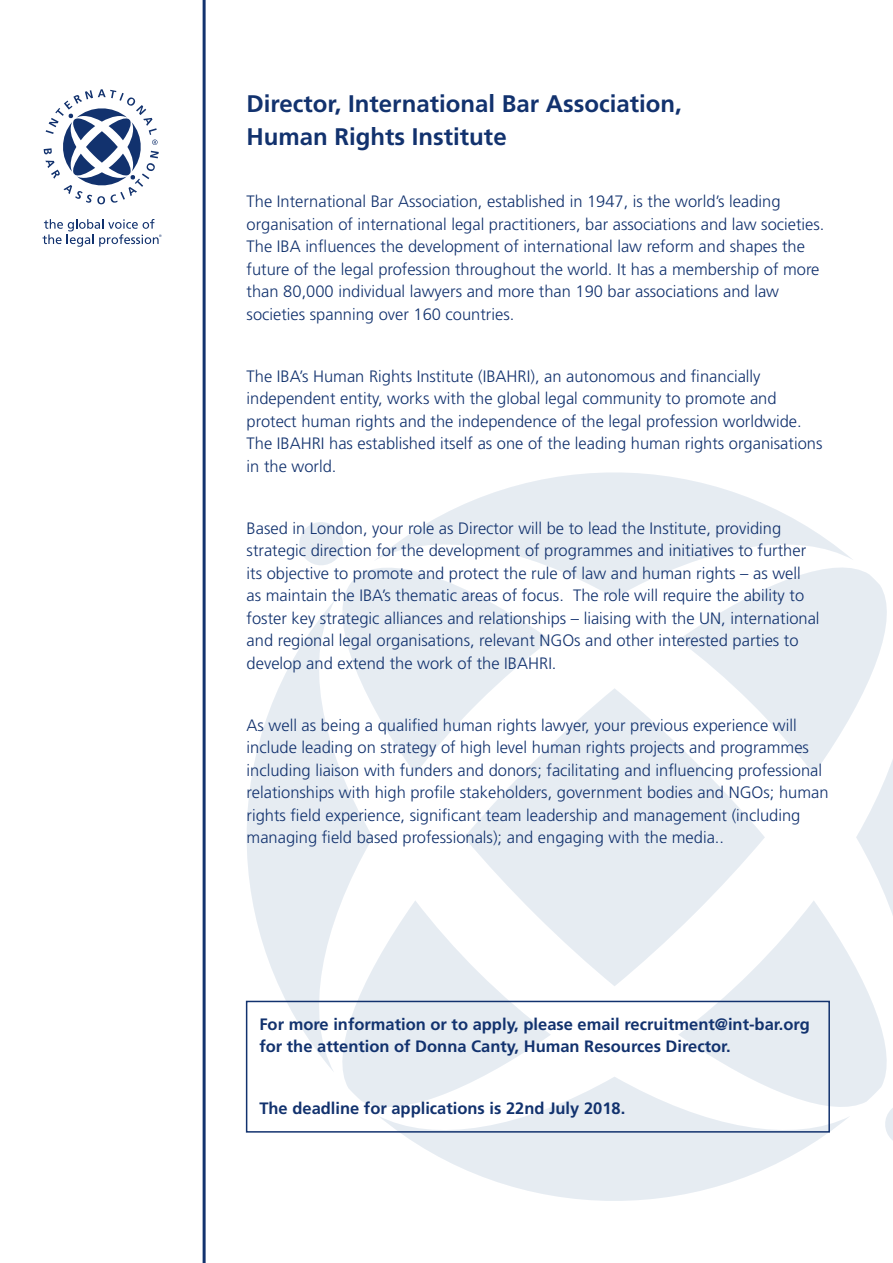
<style>
.page{position:relative;width:893px;height:1263px;background:#fff}
.page>*{position:absolute;margin:0;border:0;box-sizing:border-box;transform-origin:0 0}
.t1{font:700 24px/33px "Frutiger";color:#12326e}
.t2{font:300 16.5px/22.5px "Frutiger";color:#12326e}
.t3{font:700 16.5px/22.5px "Frutiger";color:#12326e}
</style>
<div class="page">
<svg style="left:44px;top:89px;width:115px;height:115px"></svg>
<svg style="left:43px;top:219px;width:119px;height:28px"></svg>
<hr style="left:203px;top:0;width:3px;height:1263px;background:#12326e">
<svg style="left:299px;top:522px;width:44px;height:43px"></svg>
<svg style="left:885px;top:1119px;width:8px;height:21px"></svg>
<svg style="left:326px;top:552px;width:224px;height:222px;fill:#e6ecf2"></svg>
<svg style="left:343px;top:901px;width:208px;height:205px;fill:#e6ecf2"></svg>
<svg style="left:678px;top:901px;width:215px;height:218px;fill:#e6ecf2"></svg>
<svg style="left:464px;top:688px;width:301px;height:298px;fill:#e6ecf2"></svg>
<svg style="left:374px;top:472px;width:472px;height:126px;fill:#e6ecf2"></svg>
<svg style="left:247px;top:599px;width:126px;height:474px;fill:#e6ecf2"></svg>
<svg style="left:377px;top:1076px;width:473px;height:125px;fill:#e6ecf2"></svg>
<svg style="left:856px;top:774px;width:37px;height:297px"></svg>
<svg style="left:678px;top:554px;width:215px;height:220px;fill:#e6ecf2"></svg>
<div style="left:246px;top:1001px;width:584px;height:131px;border:2px solid #12326e"></div>
<h1 class="t1" style="left:247px;top:87px;width:437px">Director, International Bar Association,<br>Human Rights Institute</h1>
<p class="t2" style="left:247px;top:190px;width:579px">The International Bar Association, established in 1947, is the world’s leading organisation of international legal practitioners, bar associations and law societies.<br>The IBA influences the development of international law reform and shapes the future of the legal profession throughout the world. It has a membership of more than 80,000 individual lawyers and more than 190 bar associations and law societies spanning over 160 countries.</p>
<p class="t2" style="left:247px;top:365px;width:577px">The IBA’s Human Rights Institute (IBAHRI), an autonomous and financially independent entity, works with the global legal community to promote and protect human rights and the independence of the legal profession worldwide.<br>The IBAHRI has established itself as one of the leading human rights organisations in the world.</p>
<p class="t2" style="left:247px;top:517px;width:574px">Based in London, your role as Director will be to lead the Institute, providing strategic direction for the development of programmes and initiatives to further its objective to promote and protect the rule of law and human rights – as well<br>as maintain the IBA’s thematic areas of focus. The role will require the ability to foster key strategic alliances and relationships – liaising with the UN, international and regional legal organisations, relevant NGOs and other interested parties to develop and extend the work of the IBAHRI.</p>
<p class="t2" style="left:247px;top:714px;width:583px">As well as being a qualified human rights lawyer, your previous experience will include leading on strategy of high level human rights projects and programmes including liaison with funders and donors; facilitating and influencing professional relationships with high profile stakeholders, government bodies and NGOs; human rights field experience, significant team leadership and management (including managing field based professionals); and engaging with the media..</p>
<p class="t3" style="left:259px;top:1012px;width:552px">For more information or to apply, please email recruitment@int-bar.org for the attention of Donna Canty, Human Resources Director.</p>
<p class="t3" style="left:259px;top:1097px;width:367px">The deadline for applications is 22nd July 2018.</p>
</div>
